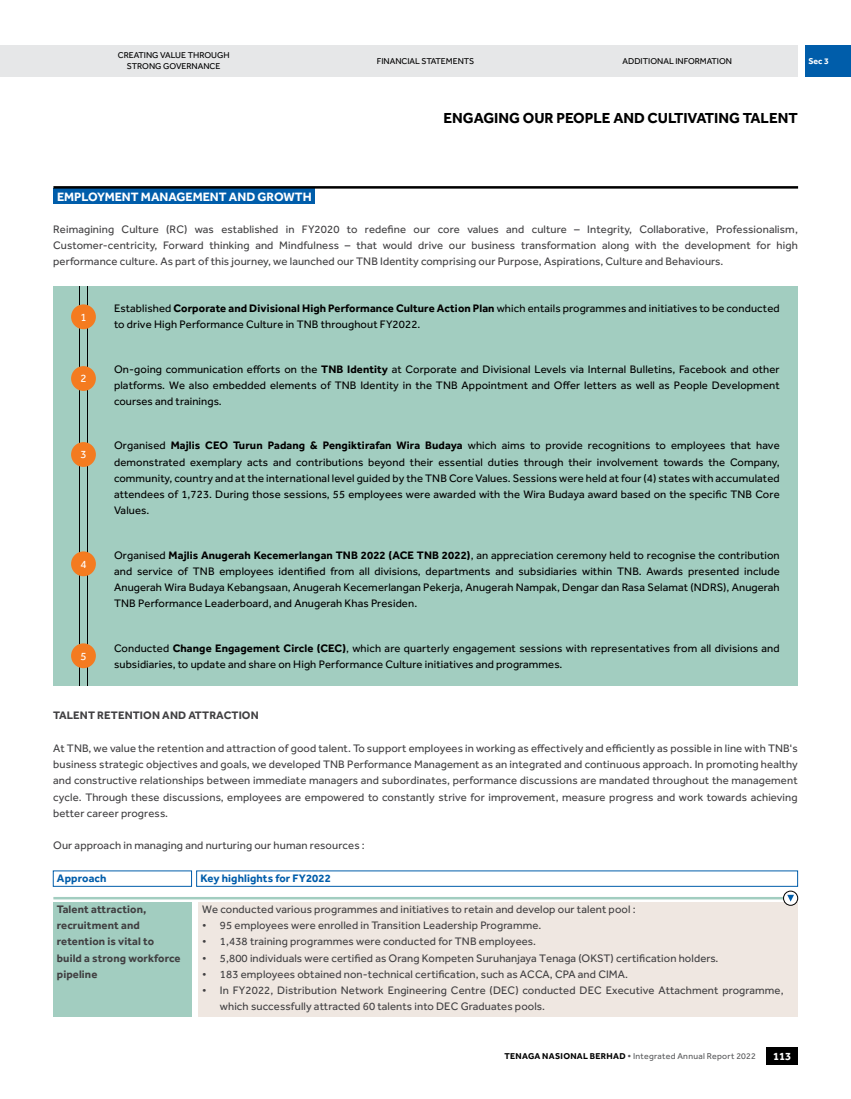
<style>
.page{position:relative;width:851px;height:1099px;background:#fff}
.page>*{position:absolute;margin:0;border:0;box-sizing:border-box;transform-origin:0 0}
.t1{font:700 15px "Effra";color:#000}
.t2{font:700 12.5px "Effra";color:#fff}
.t3{font:11.25px/16.2px "Effra";letter-spacing:.01em;color:#414042;text-align:justify}
.t4{font:11.25px/16.2px "Effra";letter-spacing:.01em;color:#000;text-align:justify}
.t5{font:700 11.25px/16.2px "Effra";letter-spacing:.01em;color:#414042}
.t6{font:700 11.25px "Effra";letter-spacing:.01em;color:#005daa}
.t7{font:11.25px "Effra";color:#fff}
.t8{font:700 11.25px "Effra";color:#fff}
.t9{font:8.75px/11.2px "Effra";color:#000;text-align:center}
.t10{font:8.75px "Effra";letter-spacing:.035em;color:#58595b}
.t11{font:700 8.75px "Effra";color:#fff}
.s1{font-weight:700}
.s2{font-weight:700;color:#000}
</style>
<div class="page">
<div style="left:0;top:45px;width:797px;height:32px;background:#e6e7e8"></div>
<div style="left:804px;top:45px;width:46px;height:32px;background:#005daa"></div>
<div style="left:766px;top:1047px;width:31px;height:18px;background:#000"></div>
<div style="left:53px;top:189px;width:262px;height:15px;background:#005daa"></div>
<hr style="left:53px;top:186px;width:745px;height:3px;background:#000">
<div style="left:53px;top:286px;width:744px;height:400px;background:#a2cdc0"></div>
<div style="left:69px;top:277px;width:23px;height:409px;background:#a2cdc0"></div>
<div style="left:76px;top:277px;width:23px;height:409px;background:#000;opacity:.35"></div>
<div style="left:71px;top:304px;width:25px;height:25px;background:#f47b20;border-radius:50%"></div>
<div style="left:71px;top:366px;width:25px;height:25px;background:#f47b20;border-radius:50%"></div>
<div style="left:71px;top:551px;width:25px;height:25px;background:#f47b20;border-radius:50%"></div>
<div style="left:71px;top:442px;width:25px;height:25px;background:#f47b20;border-radius:50%"></div>
<div style="left:71px;top:643px;width:25px;height:25px;background:#f47b20;border-radius:50%"></div>
<div style="left:53px;top:901px;width:138px;height:115px;background:#a2cdc0"></div>
<div style="left:199px;top:901px;width:598px;height:115px;background:#efe7e1"></div>
<hr style="left:53px;top:896px;width:744px;height:3px;background:#a2cdc0">
<svg style="left:783px;top:891px;width:14px;height:14px"></svg>
<div style="left:783px;top:890px;width:14px;height:15px;border:1px solid #000;border-radius:50%"></div>
<svg style="left:787px;top:894px;width:6px;height:7px"></svg>
<p class="t9" style="left:118px;top:49px;width:113px">CREATING VALUE THROUGH<br>STRONG GOVERNANCE</p>
<p class="t9" style="left:376px;top:55px;width:99px">FINANCIAL STATEMENTS</p>
<p class="t9" style="left:622px;top:55px;width:111px">ADDITIONAL INFORMATION</p>
<p class="t11" style="left:808px;top:55px;width:22px">Sec 3</p>
<h1 class="t1" style="left:443px;top:109px;width:355px">ENGAGING OUR PEOPLE AND CULTIVATING TALENT</h1>
<p class="t2" style="left:57px;top:189px;width:256px">EMPLOYMENT MANAGEMENT AND GROWTH</p>
<p class="t3" style="left:53px;top:221px;width:746px">Reimagining Culture (RC) was established in FY2020 to redefine our core values and culture – Integrity, Collaborative, Professionalism, Customer-centricity, Forward thinking and Mindfulness – that would drive our business transformation along with the development for high performance culture. As part of this journey, we launched our TNB Identity comprising our Purpose, Aspirations, Culture and Behaviours.</p>
<p class="t7" style="left:81px;top:310px;width:8px">1</p>
<p class="t7" style="left:81px;top:372px;width:8px">2</p>
<p class="t7" style="left:81px;top:448px;width:8px">3</p>
<p class="t7" style="left:81px;top:557px;width:8px">4</p>
<p class="t7" style="left:81px;top:649px;width:8px">5</p>
<p class="t4" style="left:114px;top:300px;width:667px">Established <span class="s1">Corporate and Divisional High Performance Culture Action Plan</span> which entails programmes and initiatives to be conducted to drive High Performance Culture in TNB throughout FY2022.</p>
<p class="t4" style="left:114px;top:360px;width:667px">On-going communication efforts on the <span class="s1">TNB Identity</span> at Corporate and Divisional Levels via Internal Bulletins, Facebook and other platforms. We also embedded elements of TNB Identity in the TNB Appointment and Offer letters as well as People Development courses and trainings.</p>
<p class="t4" style="left:114px;top:437px;width:667px">Organised <span class="s1">Majlis CEO Turun Padang &amp; Pengiktirafan Wira Budaya</span> which aims to provide recognitions to employees that have demonstrated exemplary acts and contributions beyond their essential duties through their involvement towards the Company, community, country and at the international level guided by the TNB Core Values. Sessions were held at four (4) states with accumulated attendees of 1,723. During those sessions, 55 employees were awarded with the Wira Budaya award based on the specific TNB Core Values.</p>
<p class="t4" style="left:114px;top:546px;width:667px">Organised <span class="s1">Majlis Anugerah Kecemerlangan TNB 2022 (ACE TNB 2022)</span>, an appreciation ceremony held to recognise the contribution and service of TNB employees identified from all divisions, departments and subsidiaries within TNB. Awards presented include Anugerah Wira Budaya Kebangsaan, Anugerah Kecemerlangan Pekerja, Anugerah Nampak, Dengar dan Rasa Selamat (NDRS), Anugerah TNB Performance Leaderboard, and Anugerah Khas Presiden.</p>
<p class="t4" style="left:114px;top:639px;width:667px">Conducted <span class="s1">Change Engagement Circle (CEC)</span>, which are quarterly engagement sessions with representatives from all divisions and subsidiaries, to update and share on High Performance Culture initiatives and programmes.</p>
<p class="t5" style="left:53px;top:707px;width:207px">TALENT RETENTION AND ATTRACTION</p>
<p class="t3" style="left:53px;top:740px;width:745px">At TNB, we value the retention and attraction of good talent. To support employees in working as effectively and efficiently as possible in line with TNB's business strategic objectives and goals, we developed TNB Performance Management as an integrated and continuous approach. In promoting healthy and constructive relationships between immediate managers and subordinates, performance discussions are mandated throughout the management cycle. Through these discussions, employees are empowered to constantly strive for improvement, measure progress and work towards achieving better career progress.</p>
<p class="t3" style="left:53px;top:837px;width:313px">Our approach in managing and nurturing our human resources :</p>
<p class="t6" style="left:57px;top:871px;width:51px">Approach</p>
<p class="t6" style="left:200px;top:871px;width:132px">Key highlights for FY2022</p>
<p class="t5" style="left:57px;top:900px;width:125px">Talent attraction, recruitment and retention is vital to build a strong workforce pipeline</p>
<p class="t3" style="left:202px;top:900px;width:435px">We conducted various programmes and initiatives to retain and develop our talent pool :</p>
<p class="t3" style="left:202px;top:917px;width:340px">• 95 employees were enrolled in Transition Leadership Programme.</p>
<p class="t3" style="left:202px;top:933px;width:335px">• 1,438 training programmes were conducted for TNB employees.</p>
<p class="t3" style="left:202px;top:949px;width:517px">• 5,800 individuals were certified as Orang Kompeten Suruhanjaya Tenaga (OKST) certification holders.</p>
<p class="t3" style="left:202px;top:965px;width:427px">• 183 employees obtained non-technical certification, such as ACCA, CPA and CIMA.</p>
<p class="t3" style="left:220px;top:982px;width:565px;text-indent:-18px">• In FY2022, Distribution Network Engineering Centre (DEC) conducted DEC Executive Attachment programme, which successfully attracted 60 talents into DEC Graduates pools.</p>
<p class="t10" style="left:504px;top:1051px;width:253px"><span class="s2">TENAGA NASIONAL BERHAD</span> <span class="s1">•</span> Integrated Annual Report 2022</p>
<p class="t8" style="left:772px;top:1049px;width:20px">113</p>
</div>
